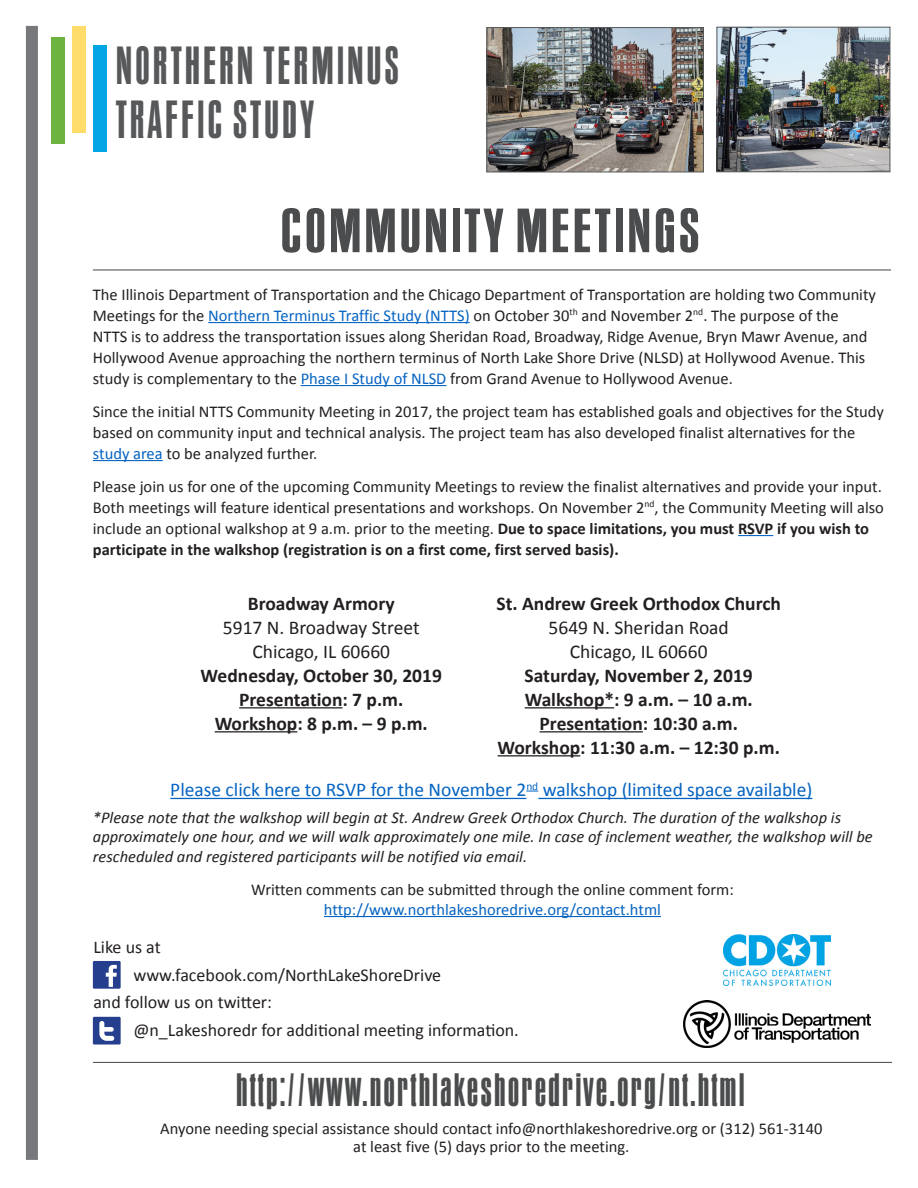
<style>
.page{position:relative;width:918px;height:1188px;background:#fff}
.page>*{position:absolute;margin:0;border:0;box-sizing:border-box;transform-origin:0 0}
.t1{font:48px "OPTI Aurora Condensed";letter-spacing:.025em;color:#4b4c4d;scale:1.25 1}
.t2{font:41.25px "OPTI Aurora Condensed";letter-spacing:.05em;color:#57585a}
.t3{font:36px "OPTI Aurora Condensed";letter-spacing:.025em;color:#4b4c4d}
.Pa1{font:700 19.5px "Calibri";color:#231f20}
.t4{font:19.5px "Calibri";color:#0563c1}
.Pa1-2{font:19.5px "Calibri";color:#231f20}
.Default{font:19.5px "Calibri";color:#231f20}
.t5{font:18px "Calibri";color:#231f20}
.t6{font:16.5px/21px "Calibri";color:#231f20}
.t7{font:italic 16.5px/19.5px "Calibri";color:#231f20}
.t8{font:16.5px "Calibri";color:#0563c1}
.s1{color:#0563c1}
.s2{font-weight:700}
</style>
<div class="page">
<div style="left:52px;top:37px;width:13px;height:106px;background:#6cb43f"></div>
<div style="left:73px;top:27px;width:13px;height:106px;background:#ffdd6b"></div>
<div style="left:93px;top:46px;width:13px;height:106px;background:#00a5e3"></div>
<div style="left:26px;top:26px;width:12px;height:1134px;background:#76787b"></div>
<hr style="left:93px;top:1062px;width:799px;height:1px;background:#57585a">
<hr style="left:324px;top:916px;width:337px;height:1px;background:#0563c1">
<img style="left:723px;top:934px;width:108px;height:52px">
<img style="left:684px;top:1000px;width:186px;height:48px">
<svg style="left:93px;top:1017px;width:28px;height:28px"></svg>
<svg style="left:93px;top:961px;width:28px;height:28px"></svg>
<hr style="left:93px;top:269px;width:798px;height:2px;background:#57585a">
<hr style="left:208px;top:322px;width:262px;height:1px;background:#0563c1">
<hr style="left:301px;top:385px;width:145px;height:1px;background:#0563c1">
<hr style="left:93px;top:460px;width:70px;height:1px;background:#0563c1">
<hr style="left:738px;top:535px;width:35px;height:1px;background:#0563c1">
<hr style="left:239px;top:707px;width:104px;height:1px;background:#231f20">
<hr style="left:215px;top:731px;width:82px;height:1px;background:#231f20">
<hr style="left:525px;top:707px;width:89px;height:1px;background:#231f20">
<hr style="left:540px;top:731px;width:103px;height:1px;background:#231f20">
<hr style="left:498px;top:755px;width:82px;height:1px;background:#231f20">
<img style="left:719px;top:29px;width:169px;height:141px">
<div style="left:717px;top:27px;width:173px;height:145px;border:1px solid #57585a"></div>
<img style="left:489px;top:29px;width:213px;height:141px">
<div style="left:487px;top:27px;width:217px;height:145px;border:1px solid #57585a"></div>
<hr style="left:170px;top:798px;width:356px;height:1px;background:#0563c1">
<svg style="left:526px;top:791px;width:12px;height:1px"></svg>
<hr style="left:538px;top:798px;width:274px;height:1px;background:#0563c1">
<p class="t2" style="left:116px;top:31px;width:286px">NORTHERN TERMINUS</p>
<p class="t2" style="left:116px;top:86px;width:201px">TRAFFIC STUDY</p>
<p class="t1" style="left:281px;top:191px;width:338px">COMMUNITY MEETINGS</p>
<p class="t6" style="left:93px;top:283px;width:785px">The Illinois Department of Transportation and the Chicago Department of Transportation are holding two Community Meetings for the <span class="s1">Northern Terminus Traffic Study (NTTS)</span> on October 30<sup>th</sup> and November 2<sup>nd</sup>. The purpose of the NTTS is to address the transportation issues along Sheridan Road, Broadway, Ridge Avenue, Bryn Mawr Avenue, and Hollywood Avenue approaching the northern terminus of North Lake Shore Drive (NLSD) at Hollywood Avenue. This study is complementary to the <span class="s1">Phase I Study of NLSD</span> from Grand Avenue to Hollywood Avenue.</p>
<p class="t6" style="left:93px;top:400px;width:793px">Since the initial NTTS Community Meeting in 2017, the project team has established goals and objectives for the Study based on community input and technical analysis. The project team has also developed finalist alternatives for the <span class="s1">study area</span> to be analyzed further.</p>
<p class="t6" style="left:93px;top:475px;width:793px">Please join us for one of the upcoming Community Meetings to review the finalist alternatives and provide your input.<br>Both meetings will feature identical presentations and workshops. On November 2<sup>nd</sup>, the Community Meeting will also include an optional walkshop at 9 a.m. prior to the meeting. <span class="s2">Due to space limitations, you must RSVP if you wish to participate in the walkshop (registration is on a first come, first served basis).</span></p>
<p class="Pa1" style="left:248px;top:591px;width:148px">Broadway Armory</p>
<p class="Pa1-2" style="left:223px;top:615px;width:198px">5917 N. Broadway Street</p>
<p class="Default" style="left:252px;top:639px;width:139px">Chicago, IL 60660</p>
<p class="Pa1" style="left:201px;top:663px;width:243px">Wednesday, October 30, 2019</p>
<p class="Pa1" style="left:239px;top:687px;width:166px">Presentation: 7 p.m.</p>
<p class="Pa1" style="left:215px;top:711px;width:215px">Workshop: 8 p.m. – 9 p.m.</p>
<p class="Pa1" style="left:496px;top:591px;width:286px">St. Andrew Greek Orthodox Church</p>
<p class="Pa1-2" style="left:549px;top:615px;width:182px">5649 N. Sheridan Road</p>
<p class="Default" style="left:570px;top:639px;width:139px">Chicago, IL 60660</p>
<p class="Pa1" style="left:525px;top:663px;width:230px">Saturday, November 2, 2019</p>
<p class="Pa1" style="left:525px;top:687px;width:230px">Walkshop*: 9 a.m. – 10 a.m.</p>
<p class="Pa1" style="left:540px;top:711px;width:200px">Presentation: 10:30 a.m.</p>
<p class="Pa1" style="left:498px;top:735px;width:284px">Workshop: 11:30 a.m. – 12:30 p.m.</p>
<p class="t4" style="left:170px;top:778px;width:644px">Please click here to RSVP for the November 2<sup>nd</sup> walkshop (limited space available)</p>
<p class="t7" style="left:93px;top:806px;width:781px">*Please note that the walkshop will begin at St. Andrew Greek Orthodox Church. The duration of the walkshop is approximately one hour, and we will walk approximately one mile. In case of inclement weather, the walkshop will be rescheduled and registered participants will be notified via email.</p>
<p class="t6" style="left:251px;top:878px;width:484px">Written comments can be submitted through the online comment form:</p>
<p class="t8" style="left:324px;top:899px;width:339px">http://www.northlakeshoredrive.org/contact.html</p>
<p class="t5" style="left:93px;top:935px;width:69px">Like us at</p>
<p class="t5" style="left:133px;top:963px;width:309px">www.facebook.com/NorthLakeShoreDrive</p>
<p class="t5" style="left:93px;top:991px;width:180px">and follow us on twitter:</p>
<p class="t5" style="left:133px;top:1019px;width:387px">@n_Lakeshoredr for additional meeting information.</p>
<p class="t3" style="left:237px;top:1060px;width:511px">http://www.northlakeshoredrive.org/nt.html</p>
<p class="t6" style="left:160px;top:1117px;width:664px">Anyone needing special assistance should contact info@northlakeshoredrive.org or (312) 561-3140</p>
<p class="t6" style="left:353px;top:1135px;width:278px">at least five (5) days prior to the meeting.</p>
</div>
